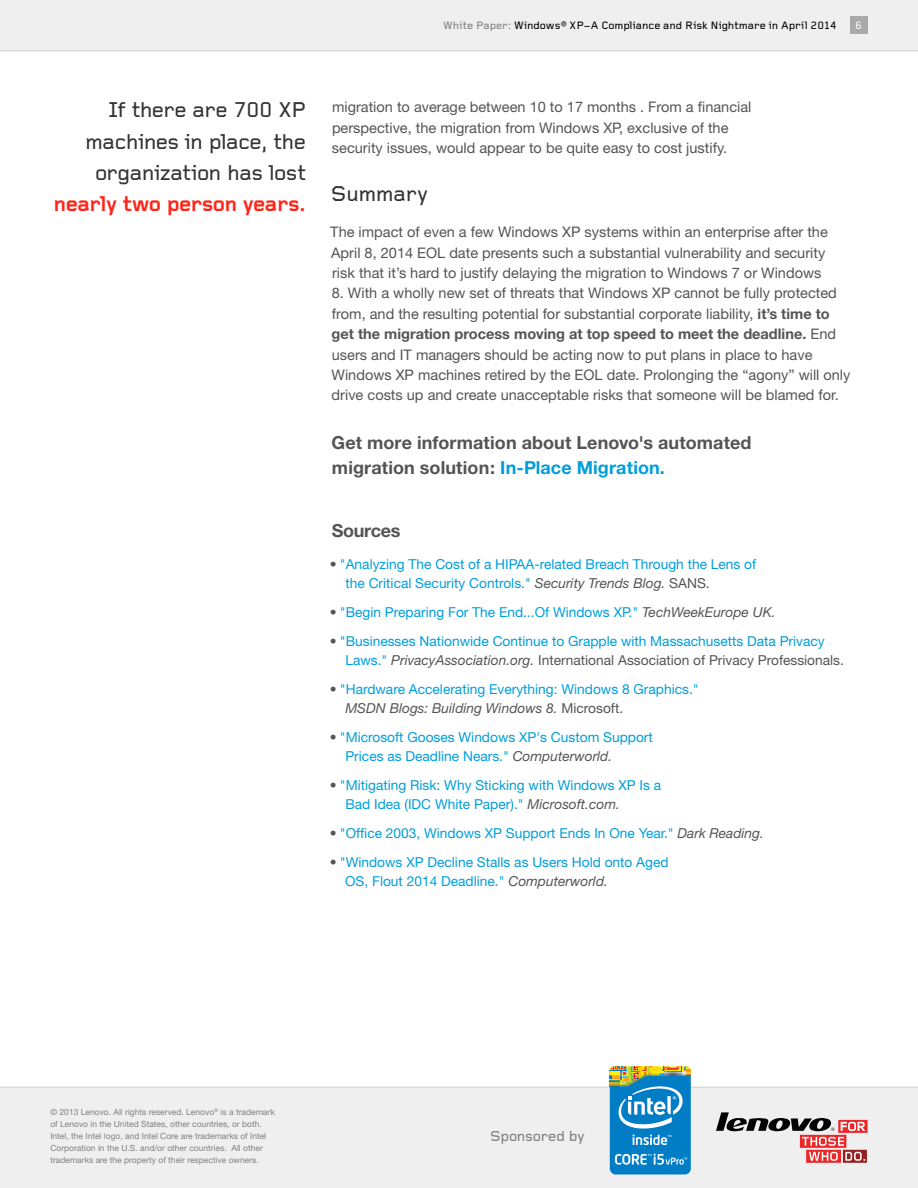
<style>
.page{position:relative;width:918px;height:1188px;background:#fff}
.page>*{position:absolute;margin:0;border:0;box-sizing:border-box;transform-origin:0 0}
.t1{font:500 22.2px/31.2px "Lenovo Do";letter-spacing:-.03em;color:#343434;text-align:right}
.t2{font:700 22.2px "Lenovo Do";letter-spacing:-.025em;color:#ff2417}
.t3{font:700 18px/25.2px "Helvetica Neue";letter-spacing:.005em;color:#545454}
.t4{font:700 18px "Helvetica Neue";letter-spacing:-.02em;color:#545454}
.t5{font:500 15px "Lenovo Do";letter-spacing:-.015em;color:#808080}
.t6{font:14.55px/20.4px "Helvetica Neue";color:#545454}
.t7{font:13.8px/19.2px "Helvetica Neue";color:#009edc}
.t8{font:500 11.1px "Lenovo Do";letter-spacing:-.01em;color:#000}
.t9{font:500 11.1px "Lenovo Do";color:#fff}
.t10{font:8.55px/11.9px "Helvetica Neue";color:#808080}
.s1{color:#808080}
.s2{font-weight:700}
.s3{color:#009edc}
.s4{color:#545454}
.s5{font-style:italic;color:#545454}
</style>
<div class="page">
<div style="left:0;top:1087px;width:918px;height:101px;background:#efefef"></div>
<div style="left:0;top:0;width:918px;height:50px;background:#efefef"></div>
<div style="left:850px;top:16px;width:18px;height:18px;background:#a9a9a9"></div>
<hr style="left:0;top:50px;width:918px;height:1px;background:#cfd0cf">
<hr style="left:0;top:1087px;width:918px;height:1px;background:#cfd0cf">
<svg style="left:610px;top:1066px;width:81px;height:108px;background:#3d96bd"></svg>
<svg style="left:716px;top:1112px;width:152px;height:51px"></svg>
<p class="t8" style="left:443px;top:18px;width:395px"><span class="s1">White Paper:</span> Windows® XP–A Compliance and Risk Nightmare in April 2014</p>
<p class="t9" style="left:855px;top:18px;width:8px">6</p>
<h1 class="t1" style="left:85px;top:94px;width:222px">If there are 700 XP machines in place, the organization has lost</h1>
<h1 class="t2" style="left:54px;top:188px;width:254px">nearly two person years.</h1>
<p class="t6" style="left:332px;top:97px;width:421px">migration to average between 10 to 17 months . From a financial perspective, the migration from Windows XP, exclusive of the security issues, would appear to be quite easy to cost justify.</p>
<h1 class="t1" style="left:331px;top:178px;width:99px">Summary</h1>
<p class="t6" style="left:330px;top:222px;width:499px">The impact of even a few Windows XP systems within an enterprise after the<br>April 8, 2014 EOL date presents such a substantial vulnerability and security risk that it’s hard to justify delaying the migration to Windows 7 or Windows</p>
<p class="t6" style="left:332px;top:283px;width:520px">8. With a wholly new set of threats that Windows XP cannot be fully protected from, and the resulting potential for substantial corporate liability, <span class="s2">it’s time to get the migration process moving at top speed to meet the deadline.</span> End users and IT managers should be acting now to put plans in place to have Windows XP machines retired by the EOL date. Prolonging the “agony” will only drive costs up and create unacceptable risks that someone will be blamed for.</p>
<p class="t3" style="left:331px;top:429px;width:422px">Get more information about Lenovo's automated migration solution: <span class="s3">In-Place Migration.</span></p>
<p class="t4" style="left:332px;top:519px;width:70px">Sources</p>
<p class="t7" style="left:346px;top:554px;width:412px;text-indent:-16px"><span class="s4">•</span> "Analyzing The Cost of a HIPAA-related Breach Through the Lens of the Critical Security Controls." <span class="s5">Security Trends Blog.</span> <span class="s4">SANS.</span></p>
<p class="t7" style="left:330px;top:602px;width:447px"><span class="s4">•</span> "Begin Preparing For The End...Of Windows XP." <span class="s5">TechWeekEurope UK.</span></p>
<p class="t7" style="left:345px;top:631px;width:500px;text-indent:-16px"><span class="s4">•</span> "Businesses Nationwide Continue to Grapple with Massachusetts Data Privacy<br>Laws." <span class="s5">PrivacyAssociation.org.</span> <span class="s4">International Association of Privacy Professionals.</span></p>
<p class="t7" style="left:345px;top:679px;width:355px;text-indent:-16px"><span class="s4">•</span> "Hardware Accelerating Everything: Windows 8 Graphics."<br><span class="s5">MSDN Blogs: Building Windows 8.</span> <span class="s4">Microsoft.</span></p>
<p class="t7" style="left:345px;top:727px;width:309px;text-indent:-16px"><span class="s4">•</span> "Microsoft Gooses Windows XP's Custom Support<br>Prices as Deadline Nears." <span class="s5">Computerworld.</span></p>
<p class="t7" style="left:345px;top:775px;width:317px;text-indent:-16px"><span class="s4">•</span> "Mitigating Risk: Why Sticking with Windows XP Is a<br>Bad Idea (IDC White Paper)." <span class="s5">Microsoft.com.</span></p>
<p class="t7" style="left:330px;top:823px;width:436px"><span class="s4">•</span> "Office 2003, Windows XP Support Ends In One Year." <span class="s5">Dark Reading.</span></p>
<p class="t7" style="left:345px;top:852px;width:325px;text-indent:-15px"><span class="s4">•</span> "Windows XP Decline Stalls as Users Hold onto Aged<br>OS, Flout 2014 Deadline." <span class="s5">Computerworld.</span></p>
<p class="t10" style="left:50px;top:1106px;width:226px">© 2013 Lenovo. All rights reserved. Lenovo<sup>®</sup> is a trademark of Lenovo in the United States, other countries, or both.<br>Intel, the Intel logo, and Intel Core are trademarks of Intel Corporation in the U.S. and/or other countries. All other trademarks are the property of their respective owners.</p>
<p class="t5" style="left:490px;top:1126px;width:96px">Sponsored by</p>
</div>
